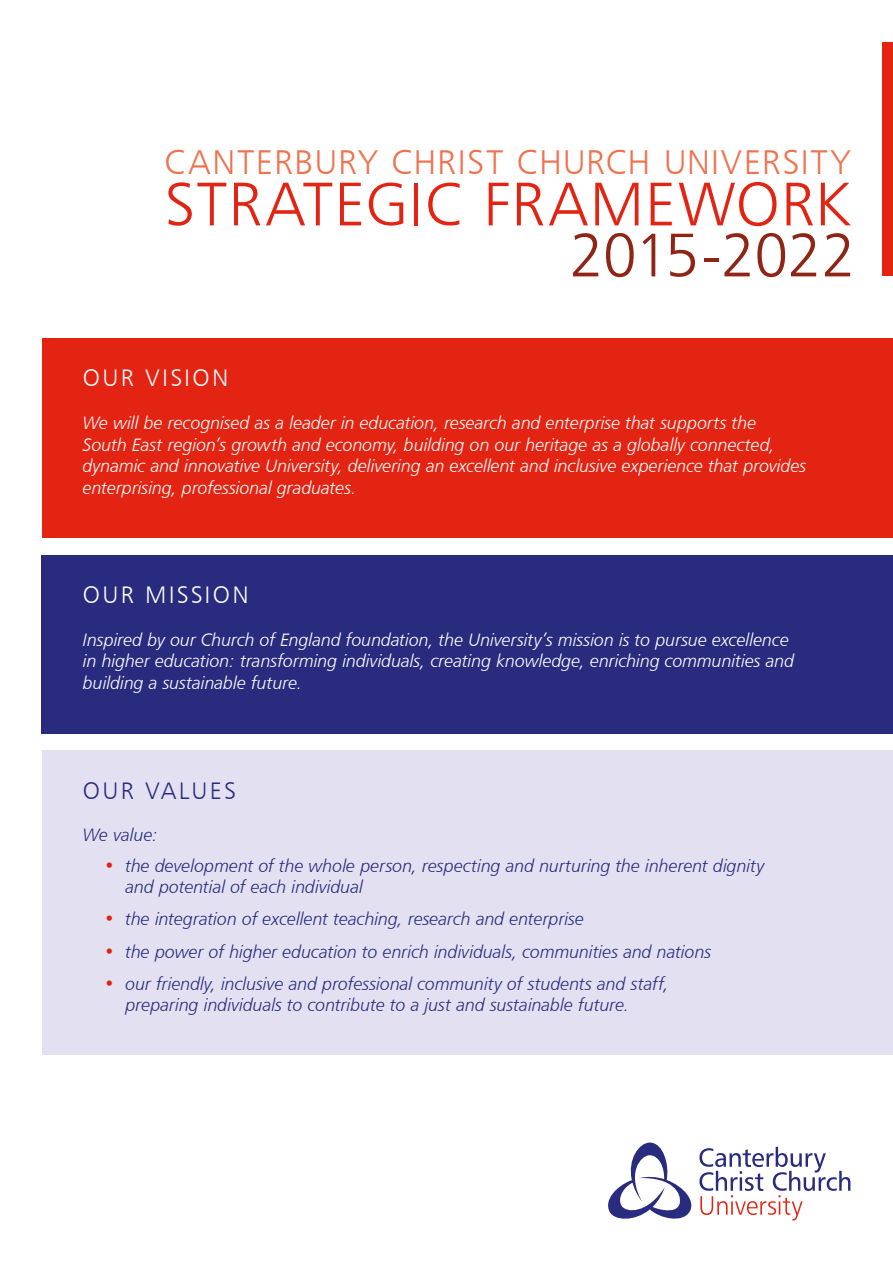
<style>
.page{position:relative;width:893px;height:1263px;background:#fff}
.page>*{position:absolute;margin:0;border:0;box-sizing:border-box;transform-origin:0 0}
.t1{font:61.5px "Humanist 777 BT Light B";letter-spacing:.02em;color:#e42413}
.t2{font:61.5px "Humanist 777 BT Light B";letter-spacing:-.02em;color:#8e2515}
.t3{font:34.5px "Humanist 777 BT Light B";letter-spacing:.045em;color:#ee724d}
.t4{font:24px "Humanist 777 BT Light B";letter-spacing:.09em;color:#fff}
.t5{font:24px "Humanist 777 BT Light B";letter-spacing:.085em;color:#292c7e}
.t6{font:18px/21.6px "Humanist 777 BT Light Italic B";letter-spacing:-.01em;color:#fff}
.t7{font:18px/21.6px "Humanist 777 BT Light Italic B";letter-spacing:-.01em;color:#292c7e}
.s1{color:#e42413}
</style>
<div class="page">
<svg style="left:608px;top:1142px;width:242px;height:79px"></svg>
<div style="left:882px;top:43px;width:11px;height:233px;background:#e42413"></div>
<div style="left:43px;top:338px;width:850px;height:200px;background:#e42413"></div>
<div style="left:41px;top:555px;width:852px;height:178px;background:#292c7e"></div>
<div style="left:43px;top:750px;width:850px;height:304px;background:#e3e1f1"></div>
<h2 class="t3" style="left:164px;top:141px;width:688px">CANTERBURY CHRIST CHURCH UNIVERSITY</h2>
<h1 class="t1" style="left:165px;top:166px;width:686px">STRATEGIC FRAMEWORK</h1>
<h1 class="t2" style="left:569px;top:217px;width:288px">2015-2022</h1>
<h3 class="t4" style="left:83px;top:363px;width:147px">OUR VISION</h3>
<p class="t6" style="left:83px;top:412px;width:725px">We will be recognised as a leader in education, research and enterprise that supports the<br>South East region’s growth and economy, building on our heritage as a globally connected, dynamic and innovative University, delivering an excellent and inclusive experience that provides enterprising, professional graduates.</p>
<h3 class="t4" style="left:83px;top:580px;width:167px">OUR MISSION</h3>
<p class="t6" style="left:83px;top:628px;width:713px">Inspired by our Church of England foundation, the University’s mission is to pursue excellence in higher education: transforming individuals, creating knowledge, enriching communities and building a sustainable future.</p>
<h3 class="t5" style="left:83px;top:775px;width:155px">OUR VALUES</h3>
<p class="t7" style="left:83px;top:824px;width:77px">We value:</p>
<p class="t7" style="left:125px;top:854px;width:641px;text-indent:-21px"><span class="s1">•</span> the development of the whole person, respecting and nurturing the inherent dignity and potential of each individual</p>
<p class="t7" style="left:104px;top:908px;width:481px"><span class="s1">•</span> the integration of excellent teaching, research and enterprise</p>
<p class="t7" style="left:104px;top:940px;width:609px"><span class="s1">•</span> the power of higher education to enrich individuals, communities and nations</p>
<p class="t7" style="left:125px;top:972px;width:545px;text-indent:-21px"><span class="s1">•</span> our friendly, inclusive and professional community of students and staff, preparing individuals to contribute to a just and sustainable future.</p>
</div>
